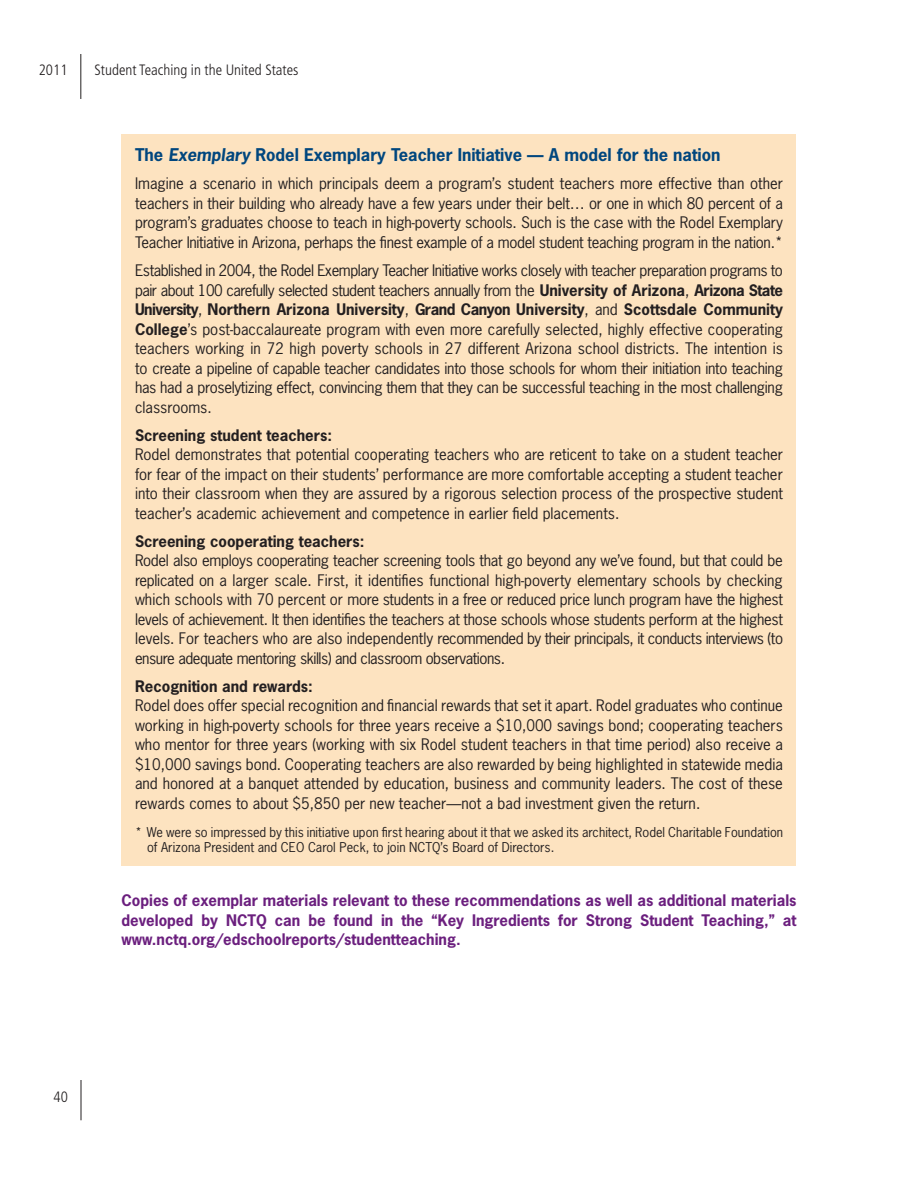
<style>
.page{position:relative;width:918px;height:1188px;background:#fff}
.page>*{position:absolute;margin:0;border:0;box-sizing:border-box;transform-origin:0 0}
.paragraph_in_yellow{font:700 16.5px "News Gothic";color:#00467e}
.paragraph_in_yellow-2{font:15px/19.5px "News Gothic";letter-spacing:-.02em;color:#231f20;text-align:justify}
.paragraph{font:700 15px/19.5px "News Gothic";color:#6b1f7e;text-align:justify}
.paragraph_in_yellow-3{font:700 15px "News Gothic";color:#231f20}
.t1{font:300 condensed 15px "Frutiger";color:#231f20}
.paragraph_in_yellow-4{font:12.75px/15px "News Gothic";color:#231f20}
.s1{font-style:italic}
.s2{font-weight:700}
</style>
<div class="page">
<hr style="left:80px;top:54px;width:1px;height:45px;background:#231f20">
<hr style="left:81px;top:1080px;width:1px;height:40px;background:#231f20">
<div style="left:122px;top:134px;width:674px;height:732px;background:#fde3c0"></div>
<p class="t1" style="left:39px;top:61px;width:30px">2011</p>
<p class="t1" style="left:95px;top:61px;width:205px">Student Teaching in the United States</p>
<p class="paragraph_in_yellow" style="left:135px;top:144px;width:587px">The <span class="s1">Exemplary</span> Rodel Exemplary Teacher Initiative — A model for the nation</p>
<p class="paragraph_in_yellow-2" style="left:135px;top:173px;width:650px">Imagine a scenario in which principals deem a program’s student teachers more effective than other teachers in their building who already have a few years under their belt… or one in which 80 percent of a program’s graduates choose to teach in high-poverty schools. Such is the case with the Rodel Exemplary Teacher Initiative in Arizona, perhaps the finest example of a model student teaching program in the nation.*</p>
<p class="paragraph_in_yellow-2" style="left:135px;top:260px;width:650px">Established in 2004, the Rodel Exemplary Teacher Initiative works closely with teacher preparation programs to pair about 100 carefully selected student teachers annually from the <span class="s2">University of Arizona</span>, <span class="s2">Arizona State University</span>, <span class="s2">Northern Arizona University</span>, <span class="s2">Grand Canyon University</span>, and <span class="s2">Scottsdale Community College</span>’s post-baccalaureate program with even more carefully selected, highly effective cooperating teachers working in 72 high poverty schools in 27 different Arizona school districts. The intention is to create a pipeline of capable teacher candidates into those schools for whom their initiation into teaching has had a proselytizing effect, convincing them that they can be successful teaching in the most challenging classrooms.</p>
<p class="paragraph_in_yellow-3" style="left:135px;top:425px;width:199px">Screening student teachers:</p>
<p class="paragraph_in_yellow-2" style="left:135px;top:444px;width:650px">Rodel demonstrates that potential cooperating teachers who are reticent to take on a student teacher for fear of the impact on their students’ performance are more comfortable accepting a student teacher into their classroom when they are assured by a rigorous selection process of the prospective student teacher’s academic achievement and competence in earlier field placements.</p>
<p class="paragraph_in_yellow-3" style="left:135px;top:531px;width:231px">Screening cooperating teachers:</p>
<p class="paragraph_in_yellow-2" style="left:135px;top:550px;width:650px">Rodel also employs cooperating teacher screening tools that go beyond any we’ve found, but that could be replicated on a larger scale. First, it identifies functional high-poverty elementary schools by checking which schools with 70 percent or more students in a free or reduced price lunch program have the highest levels of achievement. It then identifies the teachers at those schools whose students perform at the highest levels. For teachers who are also independently recommended by their principals, it conducts interviews (to ensure adequate mentoring skills) and classroom observations.</p>
<p class="paragraph_in_yellow-3" style="left:135px;top:676px;width:179px">Recognition and rewards:</p>
<p class="paragraph_in_yellow-2" style="left:135px;top:696px;width:650px">Rodel does offer special recognition and financial rewards that set it apart. Rodel graduates who continue working in high-poverty schools for three years receive a $10,000 savings bond; cooperating teachers who mentor for three years (working with six Rodel student teachers in that time period) also receive a $10,000 savings bond. Cooperating teachers are also rewarded by being highlighted in statewide media and honored at a banquet attended by education, business and community leaders. The cost of these rewards comes to about $5,850 per new teacher—not a bad investment given the return.</p>
<p class="paragraph_in_yellow-4" style="left:147px;top:825px;width:638px;text-indent:-12px">* We were so impressed by this initiative upon first hearing about it that we asked its architect, Rodel Charitable Foundation of Arizona President and CEO Carol Peck, to join NCTQ’s Board of Directors.</p>
<p class="paragraph" style="left:122px;top:891px;width:677px">Copies of exemplar materials relevant to these recommendations as well as additional materials developed by NCTQ can be found in the “Key Ingredients for Strong Student Teaching,” at www.nctq.org/edschoolreports/studentteaching.</p>
<p class="t1" style="left:53px;top:1088px;width:16px">40</p>
</div>
